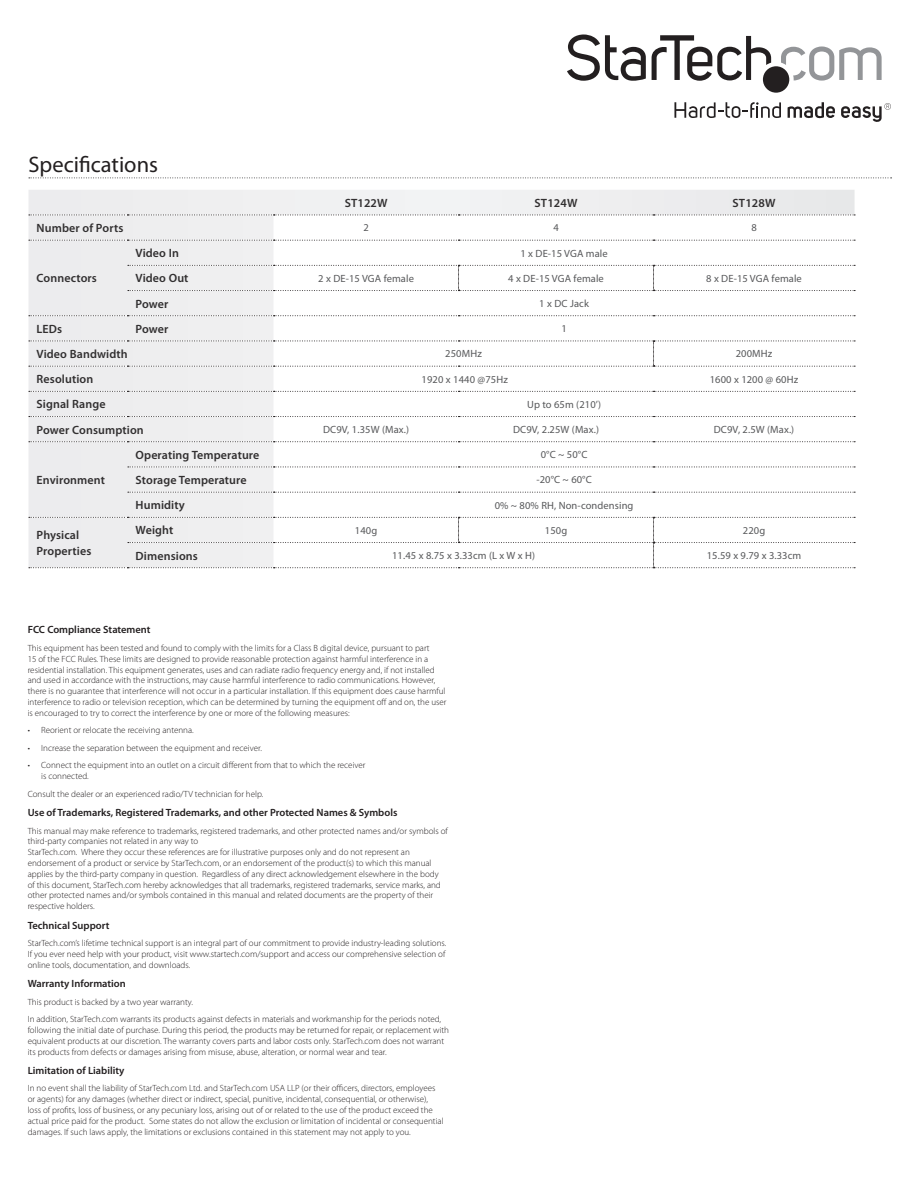
<style>
.page{position:relative;width:918px;height:1188px;background:#fff}
.page>*{position:absolute;margin:0;border:0;box-sizing:border-box;transform-origin:0 0}
.t1{font:22.5px "Myriad Pro";color:#231f20}
.Text{font:600 12px/16.5px "Myriad Pro";letter-spacing:.01em;color:#312f30}
.Text-2{font:10.5px "Myriad Pro";letter-spacing:.01em;color:#57585a}
.Compliance_Headers{font:600 10.5px "Myriad Pro";color:#231f20}
.Compliance_Text{font:600 10.5px "Myriad Pro";color:#231f20}
.Compliance_Text-2{font:300 9px/10.8px "Myriad Pro";color:#231f20}
.Compliance_Text_Bull{font:300 9px/10.8px "Myriad Pro";color:#231f20}
</style>
<div class="page">
<svg style="left:29px;top:178px;width:863px;height:1px"></svg>
<div style="left:28px;top:190px;width:827px;height:378px;background:#eeeeef"></div>
<svg style="left:274px;top:216px;width:581px;height:301px"></svg>
<svg style="left:29px;top:215px;width:826px;height:1px"></svg>
<svg style="left:29px;top:240px;width:826px;height:1px"></svg>
<svg style="left:29px;top:315px;width:826px;height:1px"></svg>
<svg style="left:29px;top:391px;width:826px;height:1px"></svg>
<svg style="left:128px;top:467px;width:727px;height:1px"></svg>
<svg style="left:128px;top:492px;width:727px;height:1px"></svg>
<svg style="left:128px;top:265px;width:727px;height:26px"></svg>
<svg style="left:29px;top:341px;width:826px;height:26px"></svg>
<svg style="left:29px;top:517px;width:826px;height:51px"></svg>
<svg style="left:29px;top:416px;width:826px;height:1px"></svg>
<svg style="left:29px;top:441px;width:826px;height:1px"></svg>
<svg style="left:781px;top:46px;width:101px;height:35px"></svg>
<svg style="left:841px;top:103px;width:50px;height:19px"></svg>
<svg style="left:788px;top:102px;width:47px;height:17px"></svg>
<svg style="left:674px;top:102px;width:107px;height:16px"></svg>
<svg style="left:567px;top:34px;width:79px;height:47px"></svg>
<svg style="left:652px;top:35px;width:119px;height:46px"></svg>
<div style="left:763px;top:66px;width:26px;height:27px;background:#231f20;border-radius:50%"></div>
<h1 class="t1" style="left:28px;top:150px;width:131px">Specifications</h1>
<p class="Text" style="left:345px;top:194px;width:44px">ST122W</p>
<p class="Text" style="left:535px;top:194px;width:44px">ST124W</p>
<p class="Text" style="left:733px;top:194px;width:44px">ST128W</p>
<p class="Text" style="left:37px;top:219px;width:88px">Number of Ports</p>
<p class="Text-2" style="left:363px;top:221px;width:7px">2</p>
<p class="Text-2" style="left:553px;top:221px;width:7px">4</p>
<p class="Text-2" style="left:751px;top:221px;width:7px">8</p>
<p class="Text" style="left:37px;top:270px;width:62px">Connectors</p>
<p class="Text" style="left:136px;top:245px;width:45px">Video In</p>
<p class="Text-2" style="left:520px;top:247px;width:89px">1 x DE-15 VGA male</p>
<p class="Text" style="left:136px;top:270px;width:54px">Video Out</p>
<p class="Text-2" style="left:318px;top:272px;width:97px">2 x DE-15 VGA female</p>
<p class="Text-2" style="left:508px;top:272px;width:97px">4 x DE-15 VGA female</p>
<p class="Text-2" style="left:706px;top:272px;width:97px">8 x DE-15 VGA female</p>
<p class="Text" style="left:136px;top:295px;width:34px">Power</p>
<p class="Text-2" style="left:539px;top:297px;width:51px">1 x DC Jack</p>
<p class="Text" style="left:37px;top:320px;width:27px">LEDs</p>
<p class="Text" style="left:136px;top:320px;width:34px">Power</p>
<p class="Text-2" style="left:561px;top:322px;width:7px">1</p>
<p class="Text" style="left:37px;top:345px;width:93px">Video Bandwidth</p>
<p class="Text-2" style="left:445px;top:347px;width:38px">250MHz</p>
<p class="Text-2" style="left:736px;top:347px;width:38px">200MHz</p>
<p class="Text" style="left:37px;top:371px;width:58px">Resolution</p>
<p class="Text-2" style="left:422px;top:373px;width:88px">1920 x 1440 @75Hz</p>
<p class="Text-2" style="left:710px;top:373px;width:90px">1600 x 1200 @ 60Hz</p>
<p class="Text" style="left:37px;top:396px;width:70px">Signal Range</p>
<p class="Text-2" style="left:527px;top:398px;width:76px">Up to 65m (210’)</p>
<p class="Text" style="left:37px;top:421px;width:109px">Power Consumption</p>
<p class="Text-2" style="left:323px;top:423px;width:87px">DC9V, 1.35W (Max.)</p>
<p class="Text-2" style="left:513px;top:423px;width:87px">DC9V, 2.25W (Max.)</p>
<p class="Text-2" style="left:714px;top:423px;width:82px">DC9V, 2.5W (Max.)</p>
<p class="Text" style="left:37px;top:471px;width:70px">Environment</p>
<p class="Text" style="left:136px;top:446px;width:125px">Operating Temperature</p>
<p class="Text-2" style="left:541px;top:448px;width:48px">0°C ~ 50°C</p>
<p class="Text" style="left:136px;top:471px;width:113px">Storage Temperature</p>
<p class="Text-2" style="left:536px;top:473px;width:57px">-20°C ~ 60°C</p>
<p class="Text" style="left:136px;top:497px;width:51px">Humidity</p>
<p class="Text-2" style="left:495px;top:499px;width:140px">0% ~ 80% RH, Non-condensing</p>
<p class="Text" style="left:37px;top:526px;width:56px">Physical<br>Properties</p>
<p class="Text" style="left:136px;top:522px;width:39px">Weight</p>
<p class="Text-2" style="left:355px;top:524px;width:24px">140g</p>
<p class="Text-2" style="left:545px;top:524px;width:24px">150g</p>
<p class="Text-2" style="left:743px;top:524px;width:24px">220g</p>
<p class="Text" style="left:136px;top:547px;width:64px">Dimensions</p>
<p class="Text-2" style="left:392px;top:549px;width:144px">11.45 x 8.75 x 3.33cm (L x W x H)</p>
<p class="Text-2" style="left:707px;top:549px;width:96px">15.59 x 9.79 x 3.33cm</p>
<p class="Compliance_Headers" style="left:28px;top:623px;width:124px">FCC Compliance Statement</p>
<p class="Compliance_Text-2" style="left:28px;top:642px;width:420px">This equipment has been tested and found to comply with the limits for a Class B digital device, pursuant to part<br>15 of the FCC Rules. These limits are designed to provide reasonable protection against harmful interference in a residential installation. This equipment generates, uses and can radiate radio frequency energy and, if not installed and used in accordance with the instructions, may cause harmful interference to radio communications. However, there is no guarantee that interference will not occur in a particular installation. If this equipment does cause harmful interference to radio or television reception, which can be determined by turning the equipment off and on, the user is encouraged to try to correct the interference by one or more of the following measures:</p>
<p class="Compliance_Text_Bull" style="left:28px;top:725px;width:168px">• Reorient or relocate the receiving antenna.</p>
<p class="Compliance_Text_Bull" style="left:28px;top:742px;width:236px">• Increase the separation between the equipment and receiver.</p>
<p class="Compliance_Text_Bull" style="left:41px;top:760px;width:326px;text-indent:-14px">• Connect the equipment into an outlet on a circuit different from that to which the receiver is connected.</p>
<p class="Compliance_Text-2" style="left:28px;top:788px;width:237px">Consult the dealer or an experienced radio/TV technician for help.</p>
<p class="Compliance_Text" style="left:28px;top:806px;width:371px">Use of Trademarks, Registered Trademarks, and other Protected Names &amp; Symbols</p>
<p class="Compliance_Text-2" style="left:28px;top:825px;width:422px">This manual may make reference to trademarks, registered trademarks, and other protected names and/or symbols of third-party companies not related in any way to<br>StarTech.com. Where they occur these references are for illustrative purposes only and do not represent an endorsement of a product or service by StarTech.com, or an endorsement of the product(s) to which this manual applies by the third-party company in question. Regardless of any direct acknowledgement elsewhere in the body of this document, StarTech.com hereby acknowledges that all trademarks, registered trademarks, service marks, and other protected names and/or symbols contained in this manual and related documents are the property of their respective holders.</p>
<p class="Compliance_Headers" style="left:28px;top:918px;width:83px">Technical Support</p>
<p class="Compliance_Text-2" style="left:28px;top:938px;width:420px;text-align:justify">StarTech.com’s lifetime technical support is an integral part of our commitment to provide industry-leading solutions.<br>If you ever need help with your product, visit www.startech.com/support and access our comprehensive selection of online tools, documentation, and downloads.</p>
<p class="Compliance_Headers" style="left:28px;top:977px;width:100px">Warranty Information</p>
<p class="Compliance_Text-2" style="left:28px;top:996px;width:167px">This product is backed by a two year warranty.</p>
<p class="Compliance_Text-2" style="left:28px;top:1014px;width:423px">In addition, StarTech.com warrants its products against defects in materials and workmanship for the periods noted, following the initial date of purchase. During this period, the products may be returned for repair, or replacement with equivalent products at our discretion. The warranty covers parts and labor costs only. StarTech.com does not warrant its products from defects or damages arising from misuse, abuse, alteration, or normal wear and tear.</p>
<p class="Compliance_Headers" style="left:28px;top:1064px;width:98px">Limitation of Liability</p>
<p class="Compliance_Text-2" style="left:28px;top:1083px;width:417px">In no event shall the liability of StarTech.com Ltd. and StarTech.com USA LLP (or their officers, directors, employees or agents) for any damages (whether direct or indirect, special, punitive, incidental, consequential, or otherwise), loss of profits, loss of business, or any pecuniary loss, arising out of or related to the use of the product exceed the actual price paid for the product. Some states do not allow the exclusion or limitation of incidental or consequential damages. If such laws apply, the limitations or exclusions contained in this statement may not apply to you.</p>
</div>
